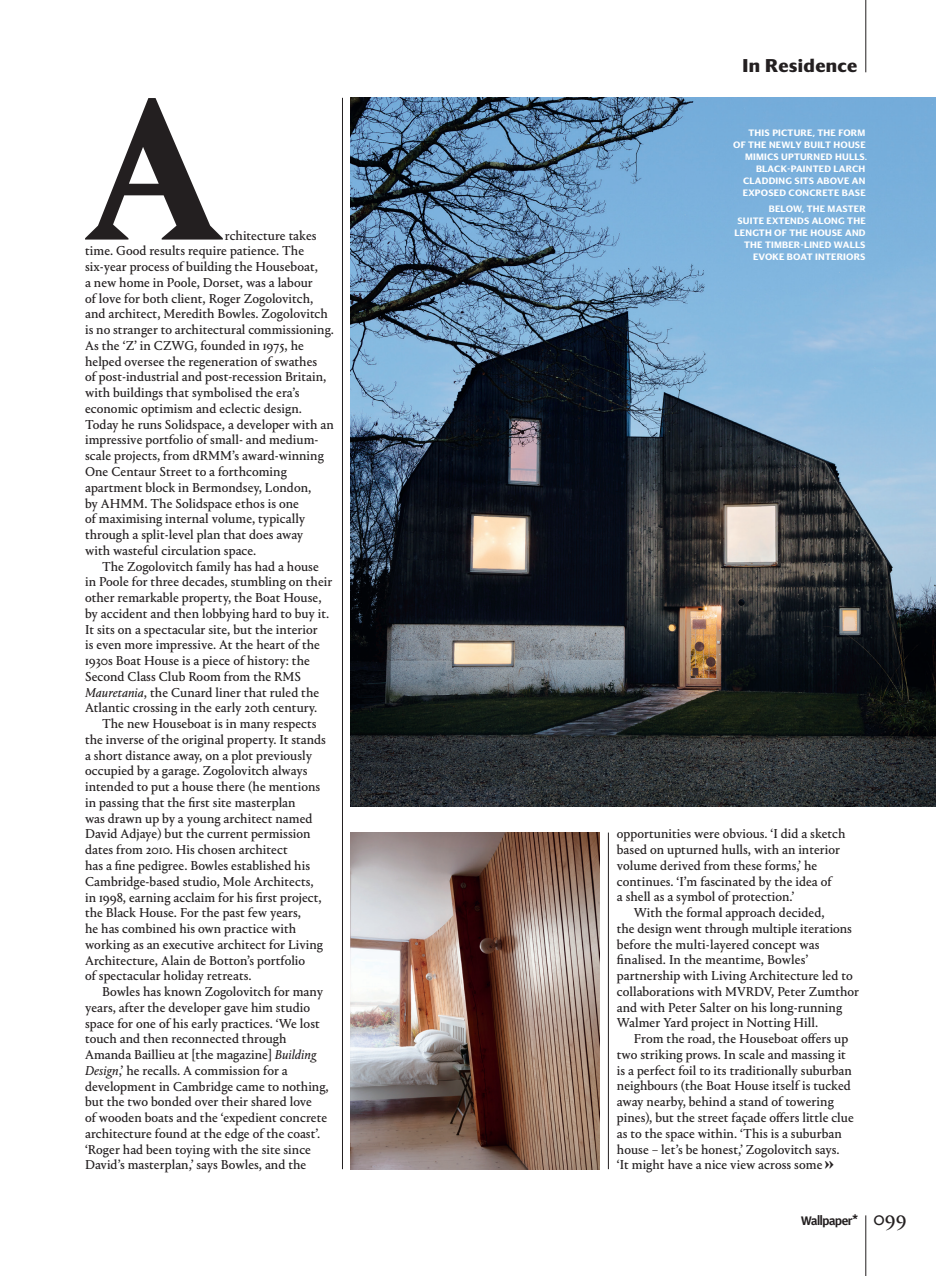
<style>
.page{position:relative;width:936px;height:1276px;background:#fff}
.page>*{position:absolute;margin:0;border:0;box-sizing:border-box;transform-origin:0 0}
.t1{font:700 211.5px "Portrait";color:#231f20}
.t2{font:21px "Portrait Text Regular 2";color:#231f20}
.t3{font:700 18px "Darby Sans Text";letter-spacing:.02em;color:#231f20}
.t4{font:13.5px/15.8px "Portrait Text Regular 2";color:#231f20}
.t5{font:600 9px/12px "Darby Sans Text";letter-spacing:.02em;color:#fff;text-align:right}
.s1{font-style:italic}
.s2{font-family:"Portrait Text";font-weight:700;font-size:21px}
.s3{font-family:"Plakat Narrow";font-size:27.45px}
</style>
<div class="page">
<img style="left:351px;top:98px;width:584px;height:709px">
<img style="left:351px;top:832px;width:249px;height:337px">
<hr style="left:865px;top:1215px;width:1px;height:61px;background:#231f20">
<hr style="left:865px;top:0;width:1px;height:72px;background:#231f20">
<hr style="left:608px;top:832px;width:1px;height:337px;background:#231f20">
<hr style="left:342px;top:98px;width:1px;height:1071px;background:#231f20">
<h1 class="t1" style="left:85px;top:43px;width:140px">A</h1>
<p class="t4" style="left:85px;top:228px;width:250px;text-indent:140px">rchitecture takes time. Good results require patience. The six-year process of building the Houseboat,<br>a new home in Poole, Dorset, was a labour<br>of love for both client, Roger Zogolovitch, and architect, Meredith Bowles. Zogolovitch is no stranger to architectural commissioning.<br>As the ‘Z’ in CZWG, founded in 1975, he helped oversee the regeneration of swathes<br>of post-industrial and post-recession Britain, with buildings that symbolised the era’s economic optimism and eclectic design.<br>Today he runs Solidspace, a developer with an impressive portfolio of small- and medium&shy;scale projects, from dRMM’s award-winning One Centaur Street to a forthcoming apartment block in Bermondsey, London,<br>by AHMM. The Solidspace ethos is one<br>of maximising internal volume, typically through a split-level plan that does away<br>with wasteful circulation space.</p>
<p class="t4" style="left:85px;top:559px;width:249px;text-indent:17px">The Zogolovitch family has had a house in Poole for three decades, stumbling on their other remarkable property, the Boat House, by accident and then lobbying hard to buy it.<br>It sits on a spectacular site, but the interior<br>is even more impressive. At the heart of the 1930s Boat House is a piece of history: the Second Class Club Room from the RMS <span class="s1">Mauretania</span>, the Cunard liner that ruled the Atlantic crossing in the early 20th century.</p>
<p class="t4" style="left:85px;top:717px;width:242px;text-indent:17px">The new Houseboat is in many respects the inverse of the original property. It stands a short distance away, on a plot previously occupied by a garage. Zogolovitch always intended to put a house there (he mentions in passing that the first site masterplan<br>was drawn up by a young architect named David Adjaye) but the current permission dates from 2010. His chosen architect<br>has a fine pedigree. Bowles established his Cambridge-based studio, Mole Architects, in 1998, earning acclaim for his first project, the Black House. For the past few years,<br>he has combined his own practice with working as an executive architect for Living Architecture, Alain de Botton’s portfolio<br>of spectacular holiday retreats.</p>
<p class="t4" style="left:85px;top:985px;width:245px;text-indent:17px">Bowles has known Zogolovitch for many years, after the developer gave him studio space for one of his early practices. ‘We lost touch and then reconnected through Amanda Baillieu at [the magazine] <span class="s1">Building Design</span>,’ he recalls. A commission for a development in Cambridge came to nothing, but the two bonded over their shared love<br>of wooden boats and the ‘expedient concrete architecture found at the edge of the coast’. ‘Roger had been toying with the site since David’s masterplan,’ says Bowles, and the</p>
<h3 class="t3" style="left:742px;top:56px;width:116px">In Residence</h3>
<p class="t5" style="left:733px;top:127px;width:136px">THIS PICTURE, THE FORM<br>OF THE NEWLY BUILT HOUSE<br>MIMICS UPTURNED HULLS.<br>BLACK-PAINTED LARCH<br>CLADDING SITS ABOVE AN<br>EXPOSED CONCRETE BASE</p>
<p class="t5" style="left:734px;top:204px;width:133px">BELOW, THE MASTER<br>SUITE EXTENDS ALONG THE<br>LENGTH OF THE HOUSE AND<br>THE TIMBER-LINED WALLS<br>EVOKE BOAT INTERIORS</p>
<p class="t4" style="left:617px;top:827px;width:230px">opportunities were obvious. ‘I did a sketch</p>
<p class="t4" style="left:617px;top:843px;width:225px">based on upturned hulls, with an interior</p>
<p class="t4" style="left:617px;top:858px;width:202px">volume derived from these forms,’ he</p>
<p class="t4" style="left:617px;top:874px;width:216px">continues. ‘I’m fascinated by the idea of</p>
<p class="t4" style="left:617px;top:890px;width:179px">a shell as a symbol of protection.’</p>
<p class="t4" style="left:634px;top:906px;width:192px">With the formal approach decided,</p>
<p class="t4" style="left:617px;top:921px;width:236px">the design went through multiple iterations</p>
<p class="t4" style="left:617px;top:937px;width:204px">before the multi-layered concept was</p>
<p class="t4" style="left:617px;top:953px;width:193px">finalised. In the meantime, Bowles’</p>
<p class="t4" style="left:617px;top:969px;width:237px">partnership with Living Architecture led to</p>
<p class="t4" style="left:617px;top:984px;width:244px">collaborations with MVRDV, Peter Zumthor</p>
<p class="t4" style="left:617px;top:1000px;width:227px">and with Peter Salter on his long-running</p>
<p class="t4" style="left:617px;top:1016px;width:203px">Walmer Yard project in Notting Hill.</p>
<p class="t4" style="left:634px;top:1032px;width:216px">From the road, the Houseboat offers up</p>
<p class="t4" style="left:617px;top:1048px;width:231px">two striking prows. In scale and massing it</p>
<p class="t4" style="left:617px;top:1063px;width:236px">is a perfect foil to its traditionally suburban</p>
<p class="t4" style="left:617px;top:1079px;width:235px">neighbours (the Boat House itself is tucked</p>
<p class="t4" style="left:617px;top:1095px;width:218px">away nearby, behind a stand of towering</p>
<p class="t4" style="left:617px;top:1111px;width:238px">pines), but the street façade offers little clue</p>
<p class="t4" style="left:617px;top:1126px;width:226px">as to the space within. ‘This is a suburban</p>
<p class="t4" style="left:617px;top:1142px;width:224px">house – let’s be honest,’ Zogolovitch says.</p>
<p class="t4" style="left:617px;top:1158px;width:219px">‘It might have a nice view across some <span class="s2">»</span></p>
<h2 class="t2" style="left:801px;top:1209px;width:107px"><span class="s3">∑</span> 099</h2>
</div>
